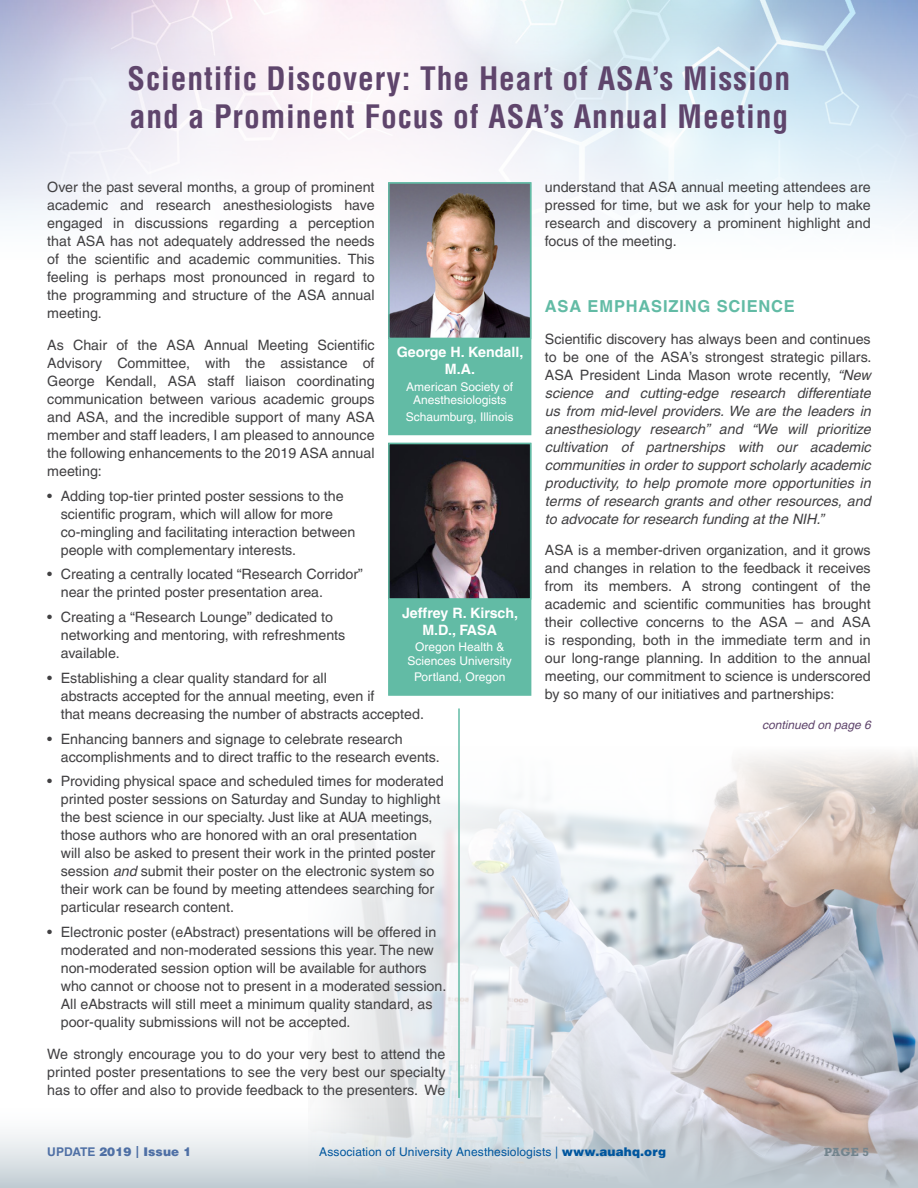
<style>
.page{position:relative;width:918px;height:1188px;background:#fff}
.page>*{position:absolute;margin:0;border:0;box-sizing:border-box;transform-origin:0 0}
.t1{font:700 condensed 31.5px/37.8px "Helvetica LT Pro";letter-spacing:.03em;color:#5f456c}
.t2{font:700 16.5px "Helvetica LT Pro";letter-spacing:.05em;color:#62bba5}
.t3{font:14.25px/18px "Helvetica LT Pro";color:#414042}
.t4{font:italic 14.25px/18px "Helvetica LT Pro";color:#414042;text-align:justify}
.t5{font:700 14.25px/16.5px "Helvetica LT Pro";color:#fff;text-align:center}
.t6{font:12px/13.5px "Helvetica LT Pro";color:#fff;text-align:center}
.t7{font:12px "Helvetica LT Pro";letter-spacing:.01em;color:#00569e}
.t8{font:900 12px "Helvetica LT Pro";letter-spacing:.01em;color:#4f70a5}
.t9{font:italic 12px "Helvetica LT Pro";color:#5f456c}
.t10{font:700 12px "Rockwell Std";color:#73848d}
.s1{font-style:italic}
.s2{font-style:normal}
.s3{font-weight:700}
.s4{font-weight:900}
</style>
<div class="page">
<img style="left:321px;top:907px;width:597px;height:200px">
<svg style="left:353px;top:752px;width:565px;height:155px"></svg>
<svg style="left:0;top:1107px;width:918px;height:81px"></svg>
<img style="left:0;top:0;width:918px;height:264px">
<hr style="left:458px;top:708px;width:2px;height:390px;background:#62bba5">
<div style="left:388px;top:182px;width:143px;height:253px;background:#62bba5"></div>
<div style="left:388px;top:443px;width:143px;height:253px;background:#62bba5;border:2px solid #62bba5"></div>
<img style="left:391px;top:185px;width:137px;height:151px">
<div style="left:388px;top:182px;width:143px;height:157px;border:2px solid #62bba5"></div>
<img style="left:391px;top:446px;width:137px;height:151px">
<div style="left:388px;top:443px;width:143px;height:157px;border:2px solid #62bba5"></div>
<h1 class="t1" style="left:128px;top:59px;width:664px">Scientific Discovery: The Heart of ASA’s Mission and a Prominent Focus of ASA’s Annual Meeting</h1>
<p class="t3" style="left:47px;top:178px;width:329px;text-align:justify">Over the past several months, a group of prominent academic and research anesthesiologists have engaged in discussions regarding a perception that ASA has not adequately addressed the needs of the scientific and academic communities. This feeling is perhaps most pronounced in regard to the programming and structure of the ASA annual meeting.</p>
<p class="t3" style="left:47px;top:336px;width:329px;text-align:justify">As Chair of the ASA Annual Meeting Scientific Advisory Committee, with the assistance of George Kendall, ASA staff liaison coordinating communication between various academic groups and ASA, and the incredible support of many ASA member and staff leaders, I am pleased to announce the following enhancements to the 2019 ASA annual meeting:</p>
<p class="t3" style="left:61px;top:487px;width:296px;text-indent:-13px">• Adding top-tier printed poster sessions to the scientific program, which will allow for more co-mingling and facilitating interaction between people with complementary interests.</p>
<p class="t3" style="left:61px;top:565px;width:304px;text-indent:-13px">• Creating a centrally located “Research Corridor” near the printed poster presentation area.</p>
<p class="t3" style="left:61px;top:608px;width:286px;text-indent:-13px">• Creating a “Research Lounge” dedicated to networking and mentoring, with refreshments available.</p>
<p class="t3" style="left:61px;top:669px;width:365px;text-indent:-13px">• Establishing a clear quality standard for all<br>abstracts accepted for the annual meeting, even if<br>that means decreasing the number of abstracts accepted.</p>
<p class="t3" style="left:61px;top:730px;width:381px;text-indent:-13px">• Enhancing banners and signage to celebrate research accomplishments and to direct traffic to the research events.</p>
<p class="t3" style="left:61px;top:772px;width:384px;text-indent:-13px">• Providing physical space and scheduled times for moderated printed poster sessions on Saturday and Sunday to highlight the best science in our specialty. Just like at AUA meetings, those authors who are honored with an oral presentation<br>will also be asked to present their work in the printed poster session <span class="s1">and</span> submit their poster on the electronic system so their work can be found by meeting attendees searching for particular research content.</p>
<p class="t3" style="left:61px;top:923px;width:387px;text-indent:-13px">• Electronic poster (eAbstract) presentations will be offered in moderated and non-moderated sessions this year. The new non-moderated session option will be available for authors who cannot or choose not to present in a moderated session.<br>All eAbstracts will still meet a minimum quality standard, as poor-quality submissions will not be accepted.</p>
<p class="t3" style="left:47px;top:1045px;width:400px;text-align:justify">We strongly encourage you to do your very best to attend the printed poster presentations to see the very best our specialty has to offer and also to provide feedback to the presenters. We</p>
<p class="t5" style="left:397px;top:344px;width:128px">George H. Kendall,<br>M.A.</p>
<p class="t6" style="left:406px;top:380px;width:108px">American Society of<br>Anesthesiologists</p>
<p class="t6" style="left:406px;top:410px;width:109px">Schaumburg, Illinois</p>
<p class="t5" style="left:402px;top:605px;width:118px">Jeffrey R. Kirsch,<br>M.D., FASA</p>
<p class="t6" style="left:408px;top:640px;width:106px">Oregon Health &amp;<br>Sciences University</p>
<p class="t6" style="left:414px;top:671px;width:93px">Portland, Oregon</p>
<p class="t3" style="left:545px;top:178px;width:327px;text-align:justify">understand that ASA annual meeting attendees are pressed for time, but we ask for your help to make research and discovery a prominent highlight and focus of the meeting.</p>
<p class="t2" style="left:545px;top:297px;width:252px">ASA EMPHASIZING SCIENCE</p>
<p class="t4" style="left:545px;top:330px;width:328px"><span class="s2">Scientific discovery has always been and continues to be one of the ASA’s strongest strategic pillars.<br>ASA President Linda Mason wrote recently,</span> “New science and cutting-edge research differentiate us from mid-level providers. We are the leaders in anesthesiology research” and “We will prioritize cultivation of partnerships with our academic communities in order to support scholarly academic productivity, to help promote more opportunities in terms of research grants and other resources, and to advocate for research funding at the NIH.”</p>
<p class="t3" style="left:545px;top:541px;width:327px;text-align:justify">ASA is a member-driven organization, and it grows and changes in relation to the feedback it receives from its members. A strong contingent of the academic and scientific communities has brought their collective concerns to the ASA – and ASA is responding, both in the immediate term and in our long-range planning. In addition to the annual meeting, our commitment to science is underscored by so many of our initiatives and partnerships:</p>
<p class="t9" style="left:762px;top:718px;width:110px">continued on page 6</p>
<p class="t8" style="left:47px;top:1144px;width:146px"><span class="s3">UPDATE</span> 2019 | Issue 1</p>
<p class="t7" style="left:319px;top:1145px;width:348px">Association of University Anesthesiologists | <span class="s4">www.auahq.org</span></p>
<p class="t10" style="left:824px;top:1145px;width:47px">PAGE 5</p>
</div>
